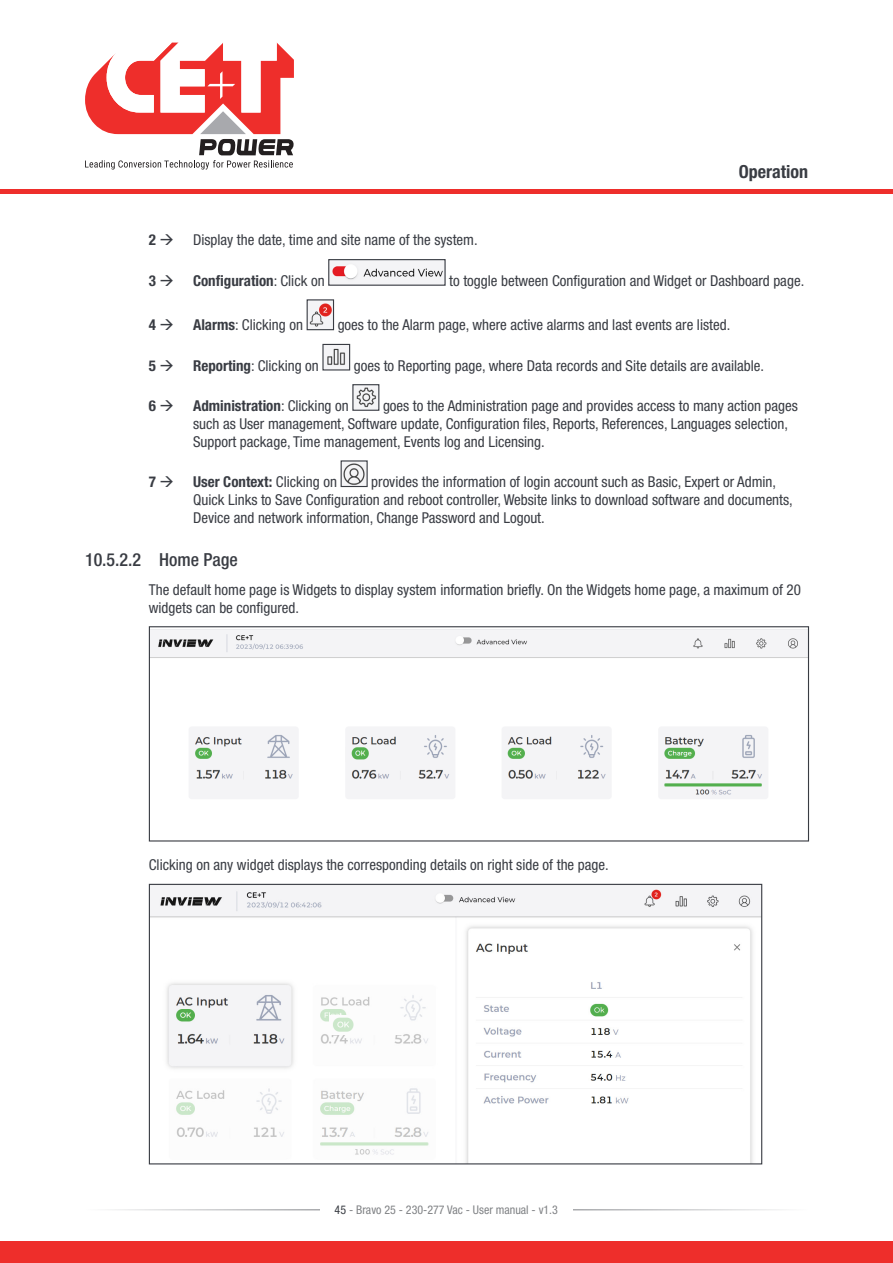
<style>
.page{position:relative;width:893px;height:1263px;background:#fff}
.page>*{position:absolute;margin:0;border:0;box-sizing:border-box;transform-origin:0 0}
.t1{font:500 condensed 18px "Helvetica Neue LT Std";color:#393c43}
.t2{font:700 condensed 18px "Helvetica Neue LT Std";color:#393c43}
.Body_Text{font:condensed 15px/18px "Helvetica Neue LT Std";color:#393c43}
.Body_Text-2{font:700 condensed 15px "Helvetica Neue LT Std";color:#393c43}
.t3{font:condensed 12px "Helvetica Neue LT Std";color:#808285}
.s1{font-weight:700}
.s2{font-weight:400}
.s3{color:#393c43}
</style>
<div class="page">
<img style="left:330px;top:261px;width:114px;height:23px">
<div style="left:328px;top:259px;width:118px;height:27px;border:1px solid #393c43"></div>
<img style="left:309px;top:301px;width:23px;height:27px">
<div style="left:307px;top:299px;width:27px;height:31px;border:1px solid #393c43"></div>
<img style="left:324px;top:346px;width:24px;height:22px">
<div style="left:322px;top:344px;width:28px;height:26px;border:1px solid #393c43"></div>
<img style="left:354px;top:386px;width:23px;height:23px">
<div style="left:352px;top:384px;width:27px;height:27px;border:1px solid #393c43"></div>
<img style="left:343px;top:462px;width:23px;height:23px">
<div style="left:341px;top:460px;width:27px;height:27px;border:1px solid #393c43"></div>
<img style="left:151px;top:629px;width:656px;height:170px">
<div style="left:149px;top:626px;width:660px;height:215px;border:1px solid #393c43"></div>
<img style="left:345px;top:748px;width:42px;height:13px">
<img style="left:151px;top:886px;width:609px;height:276px">
<div style="left:149px;top:884px;width:613px;height:280px;border:1px solid #393c43"></div>
<img style="left:330px;top:1015px;width:71px;height:19px">
<hr style="left:85px;top:1209px;width:723px;height:1px;background:#393c43">
<div style="left:320px;top:1199px;width:253px;height:21px;background:#fff"></div>
<div style="left:0;top:1242px;width:893px;height:21px;background:#ee2e2b"></div>
<svg style="left:85px;top:43px;width:209px;height:127px"></svg>
<hr style="left:0;top:189px;width:893px;height:4px;background:#ee2e2b">
<p class="t2" style="left:739px;top:161px;width:71px">Operation</p>
<p class="Body_Text" style="left:149px;top:231px;width:330px"><span class="s1">2</span> → Display the date, time and site name of the system.</p>
<p class="Body_Text-2" style="left:149px;top:271px;width:177px">3 → Configuration<span class="s2">: Click on</span></p>
<p class="Body_Text" style="left:449px;top:271px;width:357px">to toggle between Configuration and Widget or Dashboard page.</p>
<p class="Body_Text" style="left:149px;top:316px;width:156px"><span class="s1">4</span> → <span class="s1">Alarms</span>: Clicking on</p>
<p class="Body_Text" style="left:338px;top:316px;width:394px">goes to the Alarm page, where active alarms and last events are listed.</p>
<p class="Body_Text" style="left:149px;top:356px;width:171px"><span class="s1">5</span> → <span class="s1">Reporting</span>: Clicking on</p>
<p class="Body_Text" style="left:354px;top:356px;width:412px">goes to Reporting page, where Data records and Site details are available.</p>
<p class="Body_Text-2" style="left:149px;top:396px;width:201px">6 → Administration<span class="s2">: Clicking on</span></p>
<p class="Body_Text" style="left:193px;top:396px;width:606px;text-indent:190px">goes to the Administration page and provides access to many action pages such as User management, Software update, Configuration files, Reports, References, Languages selection,<br>Support package, Time management, Events log and Licensing.</p>
<p class="Body_Text-2" style="left:149px;top:473px;width:190px">7 → User Context: <span class="s2">Clicking on</span></p>
<p class="Body_Text" style="left:193px;top:473px;width:601px;text-indent:178px">provides the information of login account such as Basic, Expert or Admin,<br>Quick Links to Save Configuration and reboot controller, Website links to download software and documents,<br>Device and network information, Change Password and Logout.</p>
<p class="t1" style="left:85px;top:549px;width:154px">10.5.2.2 Home Page</p>
<p class="Body_Text" style="left:149px;top:580px;width:654px">The default home page is Widgets to display system information briefly. On the Widgets home page, a maximum of 20 widgets can be configured.</p>
<p class="Body_Text" style="left:149px;top:856px;width:461px">Clicking on any widget displays the corresponding details on right side of the page.</p>
<p class="t3" style="left:335px;top:1203px;width:225px"><span class="s3">45</span> - Bravo 25 - 230-277 Vac - User manual - v1.3</p>
</div>
